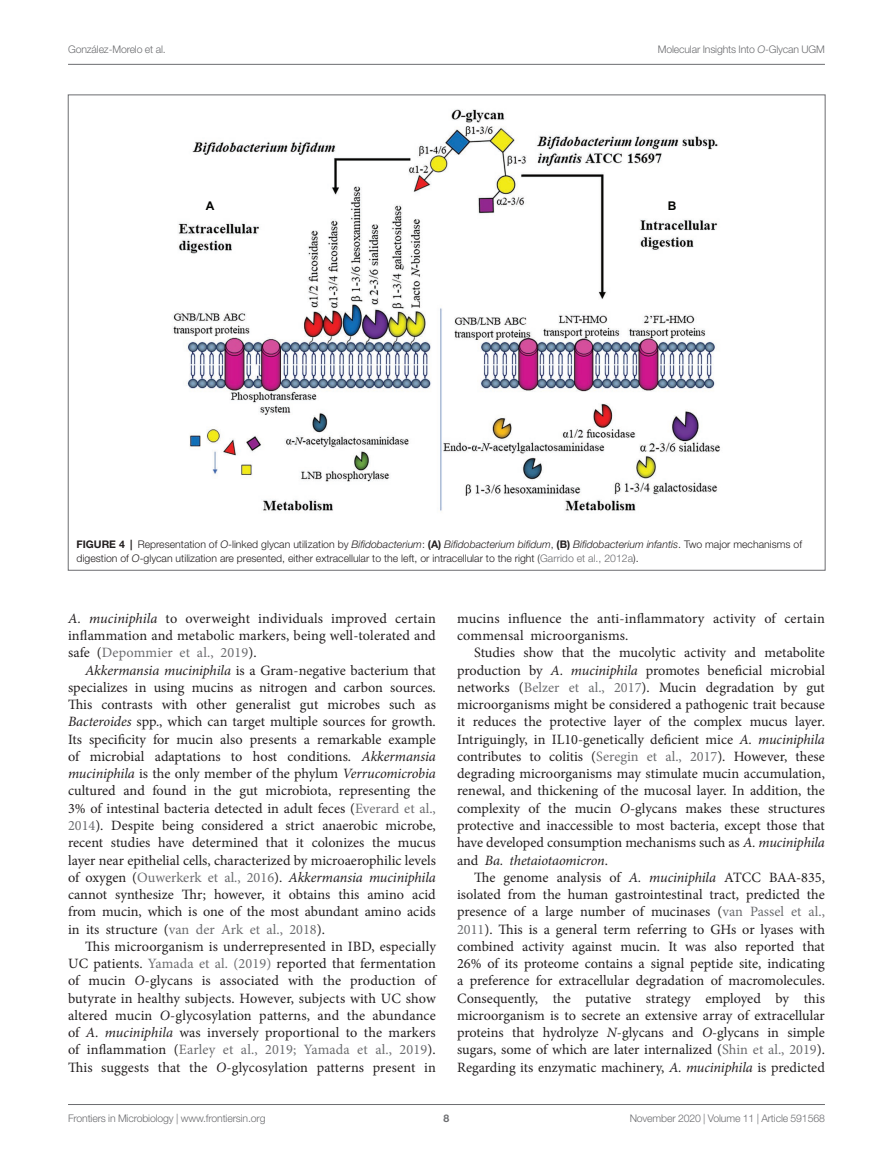
<style>
.page{position:relative;width:893px;height:1170px;background:#fff}
.page>*{position:absolute;margin:0;border:0;box-sizing:border-box;transform-origin:0 0}
.TEXT{font:14.25px/17.2px "Minion Pro";color:#231f20;text-align:justify}
.TEXT_FLUSH{font:14.25px/17.2px "Minion Pro";letter-spacing:.01em;color:#231f20;text-align:justify}
.t1{font:700 12px "Arial";color:#040503}
.FIG_LEG{font:300 10.5px/14.2px "Helvetica Neue LT Std";color:#231f20}
.t2{font:300 10.5px "Helvetica Neue LT Std";letter-spacing:-.015em;color:#6c6d70}
.t3{font:700 10.5px "Helvetica Neue LT Std";color:#6c6d70}
.s1{font-style:italic}
.s2{font-weight:700}
.s3{color:#6c6d70}
</style>
<div class="page">
<hr style="left:68px;top:64px;width:757px;height:1px;background:#6c6d70">
<hr style="left:68px;top:1104px;width:757px;height:1px;background:#6c6d70">
<img style="left:173px;top:109px;width:547px;height:402px">
<p class="t2" style="left:68px;top:42px;width:99px">González-Morelo et al.</p>
<p class="t2" style="left:658px;top:42px;width:169px">Molecular Insights Into <span class="s1">O</span>-Glycan UGM</p>
<p class="t1" style="left:206px;top:197px;width:10px">A</p>
<p class="t1" style="left:668px;top:197px;width:10px">B</p>
<p class="FIG_LEG" style="left:77px;top:536px;width:727px"><span class="s2">FIGURE 4 |</span> Representation of <span class="s1">O</span>-linked glycan utilization by <span class="s1">Bifidobacterium</span>: <span class="s2">(A)</span> <span class="s1">Bifidobacterium bifidum</span>, <span class="s2">(B)</span> <span class="s1">Bifidobacterium infantis</span>. Two major mechanisms of digestion of <span class="s1">O</span>-glycan utilization are presented, either extracellular to the left, or intracellular to the right (<span class="s3">Garrido et al., 2012a</span>).</p>
<p class="TEXT_FLUSH" style="left:68px;top:609px;width:369px"><span class="s1">A. muciniphila</span> to overweight individuals improved certain inflammation and metabolic markers, being well-tolerated and safe (<span class="s3">Depommier et al., 2019</span>).</p>
<p class="TEXT" style="left:68px;top:661px;width:369px;text-indent:17px"><span class="s1">Akkermansia muciniphila</span> is a Gram-negative bacterium that specializes in using mucins as nitrogen and carbon sources.<br>This contrasts with other generalist gut microbes such as <span class="s1">Bacteroides</span> spp., which can target multiple sources for growth.<br>Its specificity for mucin also presents a remarkable example of microbial adaptations to host conditions. <span class="s1">Akkermansia muciniphila</span> is the only member of the phylum <span class="s1">Verrucomicrobia </span>cultured and found in the gut microbiota, representing the 3% of intestinal bacteria detected in adult feces (<span class="s3">Everard et al., 2014</span>). Despite being considered a strict anaerobic microbe, recent studies have determined that it colonizes the mucus layer near epithelial cells, characterized by microaerophilic levels of oxygen (<span class="s3">Ouwerkerk et al., 2016</span>). <span class="s1">Akkermansia muciniphila </span>cannot synthesize Thr; however, it obtains this amino acid from mucin, which is one of the most abundant amino acids in its structure (<span class="s3">van der Ark et al., 2018</span>).</p>
<p class="TEXT" style="left:68px;top:937px;width:369px;text-indent:17px">This microorganism is underrepresented in IBD, especially UC patients. <span class="s3">Yamada et al. (2019)</span> reported that fermentation of mucin <span class="s1">O</span>-glycans is associated with the production of butyrate in healthy subjects. However, subjects with UC show altered mucin <span class="s1">O</span>-glycosylation patterns, and the abundance of <span class="s1">A. muciniphila</span> was inversely proportional to the markers of inflammation (<span class="s3">Earley et al., 2019; Yamada et al., 2019</span>).<br>This suggests that the <span class="s1">O</span>-glycosylation patterns present in</p>
<p class="TEXT" style="left:457px;top:609px;width:369px">mucins influence the anti-inflammatory activity of certain commensal microorganisms.</p>
<p class="TEXT" style="left:457px;top:644px;width:369px;text-indent:17px">Studies show that the mucolytic activity and metabolite production by <span class="s1">A. muciniphila</span> promotes beneficial microbial networks (<span class="s3">Belzer et al., 2017</span>). Mucin degradation by gut microorganisms might be considered a pathogenic trait because it reduces the protective layer of the complex mucus layer.<br>Intriguingly, in IL10-genetically deficient mice <span class="s1">A. muciniphila </span>contributes to colitis (<span class="s3">Seregin et al., 2017</span>). However, these degrading microorganisms may stimulate mucin accumulation, renewal, and thickening of the mucosal layer. In addition, the complexity of the mucin <span class="s1">O</span>-glycans makes these structures protective and inaccessible to most bacteria, except those that have developed consumption mechanisms such as <span class="s1">A. muciniphila </span>and <span class="s1">Ba. thetaiotaomicron</span>.</p>
<p class="TEXT" style="left:457px;top:868px;width:369px;text-indent:17px">The genome analysis of <span class="s1">A. muciniphila</span> ATCC BAA-835, isolated from the human gastrointestinal tract, predicted the presence of a large number of mucinases (<span class="s3">van Passel et al., 2011</span>). This is a general term referring to GHs or lyases with combined activity against mucin. It was also reported that 26% of its proteome contains a signal peptide site, indicating a preference for extracellular degradation of macromolecules.<br>Consequently, the putative strategy employed by this microorganism is to secrete an extensive array of extracellular proteins that hydrolyze <span class="s1">N</span>-glycans and <span class="s1">O</span>-glycans in simple sugars, some of which are later internalized (<span class="s3">Shin et al., 2019</span>).<br>Regarding its enzymatic machinery, <span class="s1">A. muciniphila</span> is predicted</p>
<p class="t2" style="left:68px;top:1111px;width:199px">Frontiers in Microbiology | www.frontiersin.org</p>
<p class="t3" style="left:444px;top:1111px;width:7px">8</p>
<p class="t2" style="left:630px;top:1111px;width:197px">November 2020 | Volume 11 | Article 591568</p>
</div>
